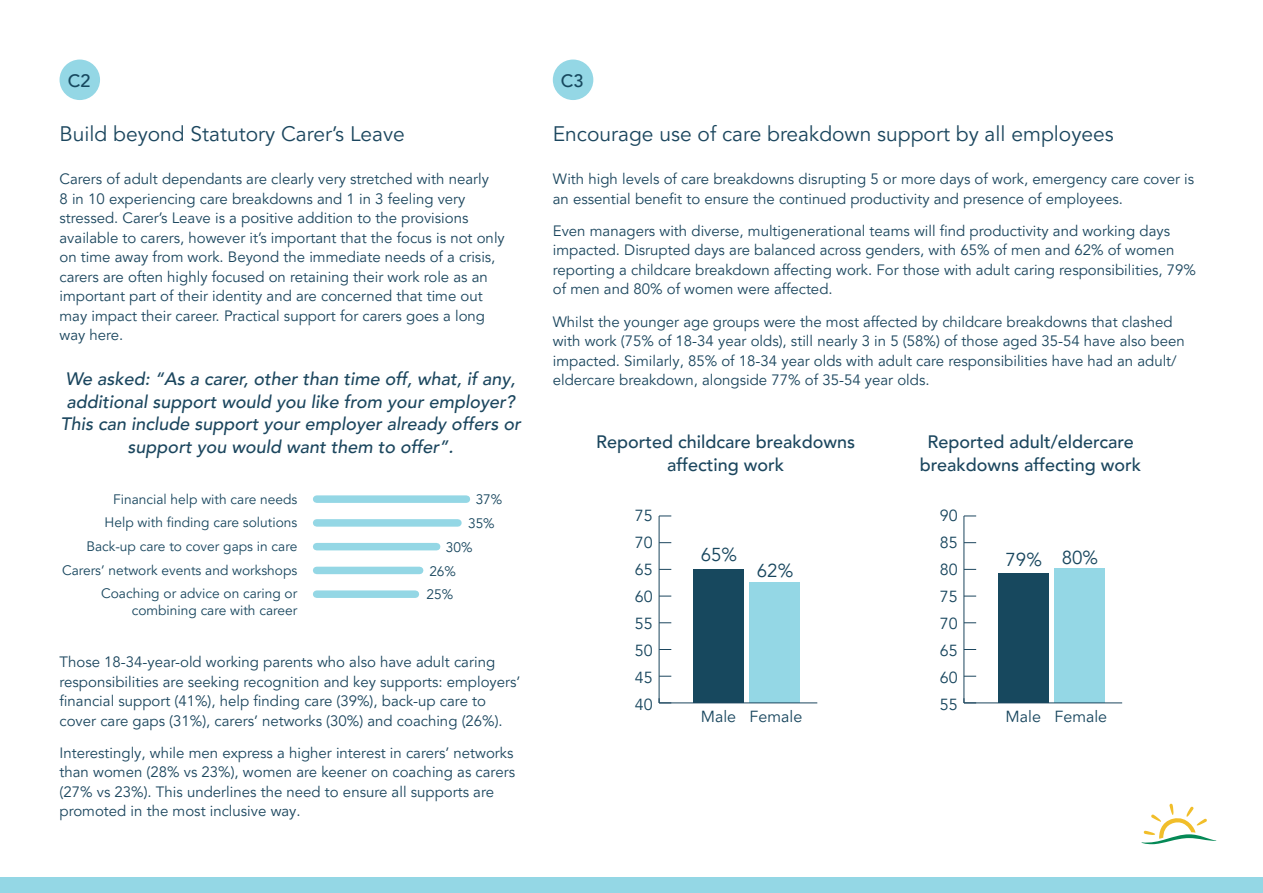
<style>
.page{position:relative;width:1263px;height:893px;background:#fff}
.page>*{position:absolute;margin:0;border:0;box-sizing:border-box;transform-origin:0 0}
.t1{font:21px "Avenir LT Pro";color:#1b465e}
.t2{font:18.75px "Avenir LT Pro";color:#18465e}
.t3{font:italic 500 18px/22.5px "Avenir LT Pro";color:#1b465e;text-align:center}
.t4{font:500 18px/22.5px "Avenir LT Pro";color:#1b465e;text-align:center}
.t5{font:500 18px "Avenir LT Pro";color:#17485e}
.t6{font:16.05px/27px "Avenir LT Pro";color:#18465e;text-align:justify}
.t7{font:15px/19.5px "Avenir LT Pro";color:#1b465e}
.t8{font:13.8px/23.7px "Avenir LT Pro";color:#18465e;text-align:right}
</style>
<div class="page">
<svg style="left:1141px;top:804px;width:75px;height:40px"></svg>
<div style="left:60px;top:60px;width:40px;height:40px;background:#94d7e5;border-radius:50%"></div>
<div style="left:553px;top:60px;width:40px;height:40px;background:#94d7e5;border-radius:50%"></div>
<div style="left:317px;top:495px;width:149px;height:8px;background:#94d7e5"></div>
<div style="left:317px;top:519px;width:141px;height:8px;background:#94d7e5"></div>
<div style="left:317px;top:543px;width:120px;height:7px;background:#94d7e5"></div>
<div style="left:317px;top:567px;width:103px;height:7px;background:#94d7e5"></div>
<div style="left:317px;top:590px;width:98px;height:8px;background:#94d7e5"></div>
<div style="left:0;top:877px;width:1263px;height:16px;background:#94d7e5"></div>
<hr style="left:659px;top:516px;width:1px;height:187px;background:#1c465e">
<svg style="left:659px;top:676px;width:12px;height:1px"></svg>
<svg style="left:659px;top:622px;width:12px;height:1px"></svg>
<svg style="left:659px;top:596px;width:12px;height:1px"></svg>
<svg style="left:659px;top:569px;width:12px;height:1px"></svg>
<svg style="left:659px;top:542px;width:12px;height:1px"></svg>
<svg style="left:659px;top:515px;width:12px;height:1px"></svg>
<div style="left:749px;top:583px;width:50px;height:120px;background:#94d7e5"></div>
<div style="left:693px;top:569px;width:51px;height:134px;background:#17485e"></div>
<hr style="left:659px;top:702px;width:158px;height:1px;background:#1c465e">
<hr style="left:963px;top:516px;width:1px;height:187px;background:#1c465e">
<svg style="left:964px;top:676px;width:12px;height:1px"></svg>
<svg style="left:964px;top:649px;width:12px;height:1px"></svg>
<svg style="left:964px;top:622px;width:12px;height:1px"></svg>
<svg style="left:964px;top:596px;width:12px;height:1px"></svg>
<svg style="left:964px;top:569px;width:12px;height:1px"></svg>
<svg style="left:964px;top:542px;width:12px;height:1px"></svg>
<svg style="left:964px;top:515px;width:12px;height:1px"></svg>
<div style="left:1054px;top:569px;width:50px;height:134px;background:#94d7e5"></div>
<div style="left:998px;top:573px;width:50px;height:130px;background:#17485e"></div>
<hr style="left:964px;top:702px;width:158px;height:1px;background:#1c465e">
<p class="t5" style="left:68px;top:70px;width:24px">C2</p>
<p class="t5" style="left:561px;top:70px;width:24px">C3</p>
<h1 class="t1" style="left:60px;top:121px;width:347px">Build beyond Statutory Carer’s Leave</h1>
<h1 class="t1" style="left:553px;top:121px;width:562px">Encourage use of care breakdown support by all employees</h1>
<p class="t7" style="left:60px;top:169px;width:447px">Carers of adult dependants are clearly very stretched with nearly<br>8 in 10 experiencing care breakdowns and 1 in 3 feeling very stressed. Carer’s Leave is a positive addition to the provisions available to carers, however it’s important that the focus is not only on time away from work. Beyond the immediate needs of a crisis, carers are often highly focused on retaining their work role as an important part of their identity and are concerned that time out may impact their career. Practical support for carers goes a long way here.</p>
<p class="t7" style="left:553px;top:169px;width:643px">With high levels of care breakdowns disrupting 5 or more days of work, emergency care cover is an essential benefit to ensure the continued productivity and presence of employees.</p>
<p class="t7" style="left:553px;top:221px;width:645px">Even managers with diverse, multigenerational teams will find productivity and working days impacted. Disrupted days are balanced across genders, with 65% of men and 62% of women reporting a childcare breakdown affecting work. For those with adult caring responsibilities, 79% of men and 80% of women were affected.</p>
<p class="t7" style="left:553px;top:312px;width:633px">Whilst the younger age groups were the most affected by childcare breakdowns that clashed with work (75% of 18-34 year olds), still nearly 3 in 5 (58%) of those aged 35-54 have also been impacted. Similarly, 85% of 18-34 year olds with adult care responsibilities have had an adult/ eldercare breakdown, alongside 77% of 35-54 year olds.</p>
<p class="t3" style="left:60px;top:368px;width:462px">We asked: “As a carer, other than time off, what, if any, additional support would you like from your employer?<br>This can include support your employer already offers or support you would want them to offer”.</p>
<p class="t8" style="left:62px;top:487px;width:237px">Financial help with care needs<br>Help with finding care solutions Back-up care to cover gaps in care Carers’ network events and workshops Coaching or advice on caring or</p>
<p class="t8" style="left:132px;top:599px;width:167px">combining care with career</p>
<p class="t4" style="left:596px;top:431px;width:261px">Reported childcare breakdowns affecting work</p>
<p class="t4" style="left:920px;top:431px;width:223px">Reported adult/eldercare breakdowns affecting work</p>
<p class="t8" style="left:476px;top:487px;width:28px">37%</p>
<p class="t8" style="left:468px;top:512px;width:28px">35%</p>
<p class="t8" style="left:446px;top:535px;width:28px">30%</p>
<p class="t8" style="left:429px;top:559px;width:28px">26%</p>
<p class="t8" style="left:427px;top:583px;width:28px">25%</p>
<p class="t6" style="left:940px;top:502px;width:19px">90<br>85<br>80<br>75<br>70<br>65<br>60<br>55</p>
<p class="t6" style="left:635px;top:502px;width:19px">75<br>70<br>65<br>60<br>55<br>50<br>45<br>40</p>
<p class="t2" style="left:701px;top:544px;width:38px">65%</p>
<p class="t2" style="left:1005px;top:547px;width:94px">79% 80%</p>
<p class="t2" style="left:757px;top:559px;width:38px">62%</p>
<p class="t7" style="left:60px;top:653px;width:462px">Those 18-34-year-old working parents who also have adult caring responsibilities are seeking recognition and key supports: employers’ financial support (41%), help finding care (39%), back-up care to cover care gaps (31%), carers’ networks (30%) and coaching (26%).</p>
<p class="t7" style="left:60px;top:743px;width:457px">Interestingly, while men express a higher interest in carers’ networks than women (28% vs 23%), women are keener on coaching as carers (27% vs 23%). This underlines the need to ensure all supports are promoted in the most inclusive way.</p>
<p class="t6" style="left:701px;top:703px;width:103px">Male Female</p>
<p class="t6" style="left:1005px;top:703px;width:103px">Male Female</p>
</div>
